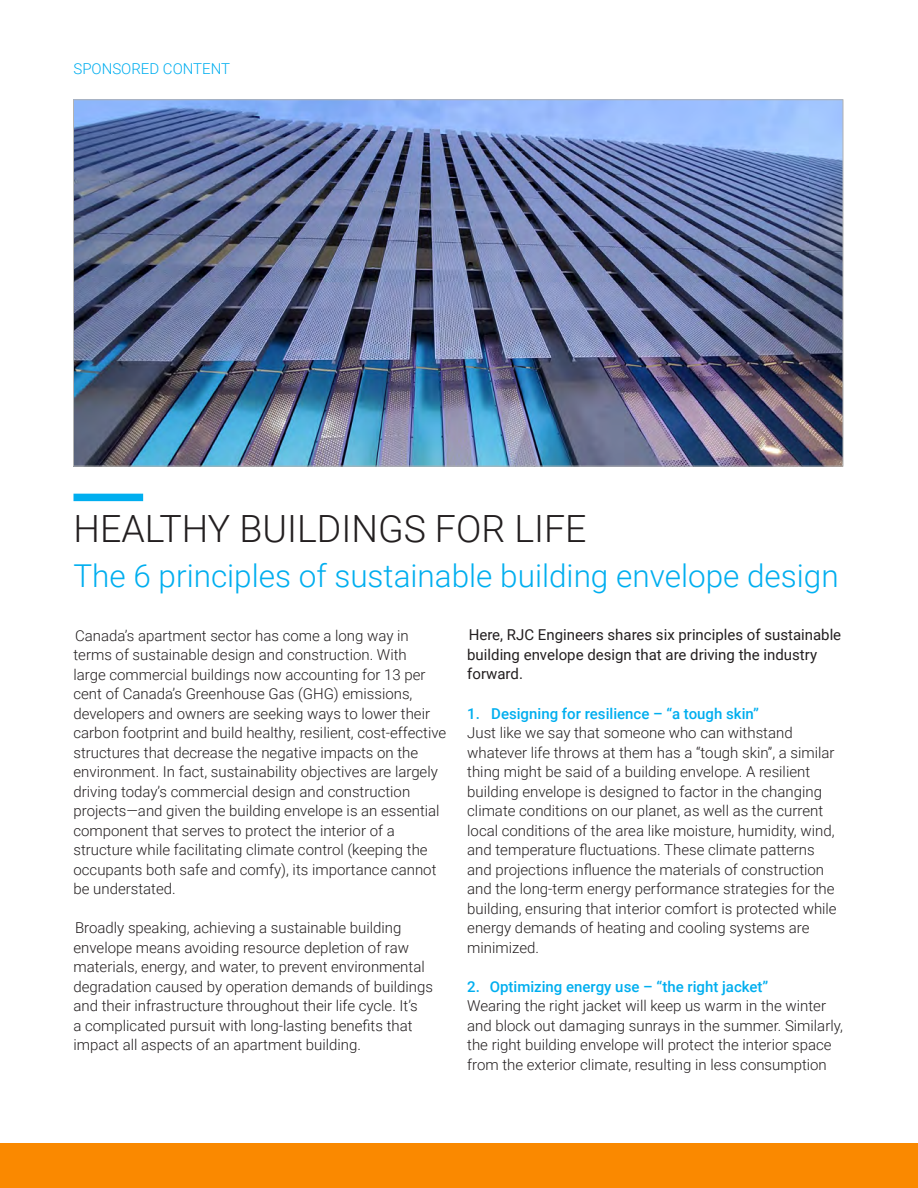
<style>
.page{position:relative;width:918px;height:1188px;background:#fff}
.page>*{position:absolute;margin:0;border:0;box-sizing:border-box;transform-origin:0 0}
.t1{font:300 37.5px "Roboto";color:#231f20}
.t2{font:300 31.5px "Roboto";color:#00aeef}
.t3{font:300 15px/19.5px "Roboto";color:#231f20}
.t4{font:15px/19.5px "Roboto";color:#231f20}
.t5{font:500 15px "Roboto";color:#00aeef}
.t6{font:300 15px "Roboto";color:#00aeef}
</style>
<div class="page">
<img style="left:75px;top:102px;width:766px;height:362px">
<div style="left:74px;top:494px;width:69px;height:7px;background:#00aeef"></div>
<div style="left:0;top:1144px;width:918px;height:44px;background:#fa8900"></div>
<p class="t6" style="left:74px;top:58px;width:158px">SPONSORED CONTENT</p>
<p class="t1" style="left:74px;top:503px;width:515px">HEALTHY BUILDINGS FOR LIFE</p>
<p class="t2" style="left:74px;top:554px;width:767px">The 6 principles of sustainable building envelope design</p>
<p class="t3" style="left:74px;top:625px;width:374px">Canada’s apartment sector has come a long way in terms of sustainable design and construction. With<br>large commercial buildings now accounting for 13 per cent of Canada’s Greenhouse Gas (GHG) emissions, developers and owners are seeking ways to lower their carbon footprint and build healthy, resilient, cost-effective structures that decrease the negative impacts on the environment. In fact, sustainability objectives are largely driving today’s commercial design and construction projects—and given the building envelope is an essential component that serves to protect the interior of a structure while facilitating climate control (keeping the occupants both safe and comfy), its importance cannot be understated.</p>
<p class="t3" style="left:74px;top:917px;width:361px">Broadly speaking, achieving a sustainable building envelope means avoiding resource depletion of raw materials, energy, and water, to prevent environmental degradation caused by operation demands of buildings and their infrastructure throughout their life cycle. It’s<br>a complicated pursuit with long-lasting benefits that impact all aspects of an apartment building.</p>
<p class="t4" style="left:467px;top:625px;width:376px">Here, RJC Engineers shares six principles of sustainable building envelope design that are driving the industry forward.</p>
<p class="t5" style="left:467px;top:703px;width:293px">1. Designing for resilience – “a tough skin”</p>
<p class="t3" style="left:467px;top:722px;width:371px">Just like we say that someone who can withstand whatever life throws at them has a “tough skin”, a similar thing might be said of a building envelope. A resilient building envelope is designed to factor in the changing climate conditions on our planet, as well as the current local conditions of the area like moisture, humidity, wind, and temperature fluctuations. These climate patterns and projections influence the materials of construction and the long-term energy performance strategies for the building, ensuring that interior comfort is protected while energy demands of heating and cooling systems are minimized.</p>
<p class="t5" style="left:467px;top:976px;width:303px">2. Optimizing energy use – “the right jacket”</p>
<p class="t3" style="left:467px;top:995px;width:377px">Wearing the right jacket will keep us warm in the winter and block out damaging sunrays in the summer. Similarly, the right building envelope will protect the interior space from the exterior climate, resulting in less consumption</p>
</div>
